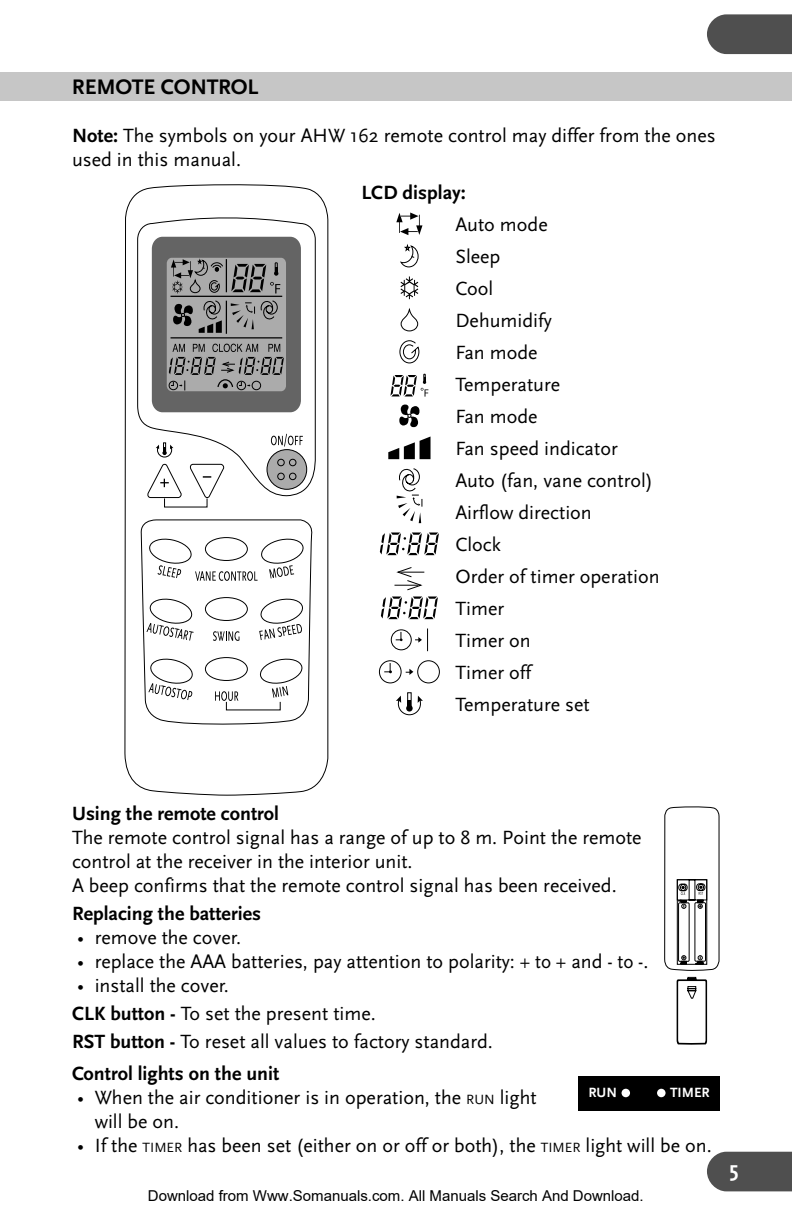
<style>
.page{position:relative;width:792px;height:1224px;background:#fff}
.page>*{position:absolute;margin:0;border:0;box-sizing:border-box;transform-origin:0 0}
.t1{font:700 22px "Scala Sans";letter-spacing:-.01em;color:#000}
.t2{font:700 22px "Scala Sans";color:#fff}
.t3{font:20px/32px "Scala Sans";color:#000}
.t4{font:700 20px "Scala Sans";color:#000}
.t5{font:15px "Arial";color:#000}
.t6{font:700 14px "Scala Sans";color:#fff}
.s1{font-weight:700}
.s2{font-size:14px}
</style>
<div class="page">
<div style="left:707px;top:1152px;width:85px;height:39px;background:#4f4f4f"></div>
<svg style="left:707px;top:14px;width:85px;height:40px;background:#595959"></svg>
<div style="left:0;top:72px;width:792px;height:28px;background:#c6c6c6"></div>
<svg style="left:396px;top:213px;width:26px;height:22px"></svg>
<svg style="left:400px;top:244px;width:19px;height:23px"></svg>
<svg style="left:401px;top:277px;width:17px;height:22px"></svg>
<svg style="left:401px;top:309px;width:17px;height:22px"></svg>
<svg style="left:399px;top:340px;width:20px;height:23px"></svg>
<svg style="left:390px;top:374px;width:38px;height:23px"></svg>
<svg style="left:399px;top:404px;width:21px;height:24px"></svg>
<svg style="left:388px;top:437px;width:43px;height:22px"></svg>
<svg style="left:397px;top:468px;width:25px;height:55px"></svg>
<svg style="left:380px;top:533px;width:59px;height:22px"></svg>
<svg style="left:394px;top:567px;width:30px;height:23px"></svg>
<svg style="left:381px;top:597px;width:57px;height:22px"></svg>
<svg style="left:391px;top:629px;width:37px;height:22px"></svg>
<svg style="left:379px;top:660px;width:61px;height:23px"></svg>
<div style="left:407px;top:693px;width:4px;height:16px;border:1px solid #000"></div>
<svg style="left:396px;top:696px;width:27px;height:20px"></svg>
<svg style="left:677px;top:977px;width:30px;height:67px"></svg>
<svg style="left:664px;top:806px;width:56px;height:165px"></svg>
<svg style="left:124px;top:100px;width:205px;height:696px"></svg>
<div style="left:267px;top:450px;width:40px;height:39px;background:#ababab;border-radius:50%"></div>
<div style="left:267px;top:449px;width:40px;height:41px;border:1px solid #000;border-radius:50%"></div>
<svg style="left:277px;top:458px;width:20px;height:23px"></svg>
<svg style="left:147px;top:443px;width:77px;height:55px"></svg>
<svg style="left:146px;top:536px;width:159px;height:165px"></svg>
<svg style="left:272px;top:434px;width:31px;height:13px"></svg>
<svg style="left:169px;top:258px;width:115px;height:132px;background:#8c8c8c"></svg>
<div style="left:578px;top:1076px;width:142px;height:34px;background:#000"></div>
<div style="left:622px;top:1089px;width:8px;height:8px;background:#fff;border-radius:50%"></div>
<div style="left:657px;top:1089px;width:9px;height:8px;background:#fff;border-radius:50%"></div>
<p class="t1" style="left:72px;top:78px;width:188px">REMOTE CONTROL</p>
<p class="t3" style="left:72px;top:124px;width:645px;line-height:24px"><span class="s1">Note:</span> The symbols on your AHW 162 remote control may differ from the ones used in this manual.</p>
<p class="t4" style="left:361px;top:184px;width:106px">LCD display:</p>
<p class="t3" style="left:455px;top:209px;width:206px">Auto mode<br>Sleep<br>Cool<br>Dehumidify<br>Fan mode<br>Temperature<br>Fan mode<br>Fan speed indicator<br>Auto (fan, vane control)<br>Airflow direction<br>Clock<br>Order of timer operation<br>Timer<br>Timer on<br>Timer off<br>Temperature set</p>
<p class="t4" style="left:72px;top:805px;width:209px">Using the remote control</p>
<p class="t3" style="left:72px;top:826px;width:571px;line-height:24px">The remote control signal has a range of up to 8 m. Point the remote control at the receiver in the interior unit.<br>A beep confirms that the remote control signal has been received.</p>
<p class="t4" style="left:72px;top:905px;width:190px">Replacing the batteries</p>
<p class="t3" style="left:77px;top:922px;width:166px">• remove the cover.</p>
<p class="t3" style="left:77px;top:946px;width:573px">• replace the AAA batteries, pay attention to polarity: + to + and - to -.</p>
<p class="t3" style="left:72px;top:972px;width:422px;line-height:28px">• install the cover.<br><span class="s1">CLK button -</span> To set the present time.<br><span class="s1">RST button -</span> To reset all values to factory standard.</p>
<p class="t4" style="left:72px;top:1065px;width:209px">Control lights on the unit</p>
<p class="t3" style="left:95px;top:1086px;width:443px;line-height:24px;text-indent:-18px">• When the air conditioner is in operation, the <span class="s2">RUN</span> light will be on.</p>
<p class="t3" style="left:77px;top:1130px;width:636px">• If the <span class="s2">TIMER</span> has been set (either on or off or both), the <span class="s2">TIMER</span> light will be on.</p>
<p class="t6" style="left:588px;top:1087px;width:30px">RUN</p>
<p class="t6" style="left:670px;top:1087px;width:41px">TIMER</p>
<p class="t5" style="left:148px;top:1187px;width:497px">Download from Www.Somanuals.com. All Manuals Search And Download.</p>
<p class="t2" style="left:730px;top:1160px;width:11px">5</p>
</div>
